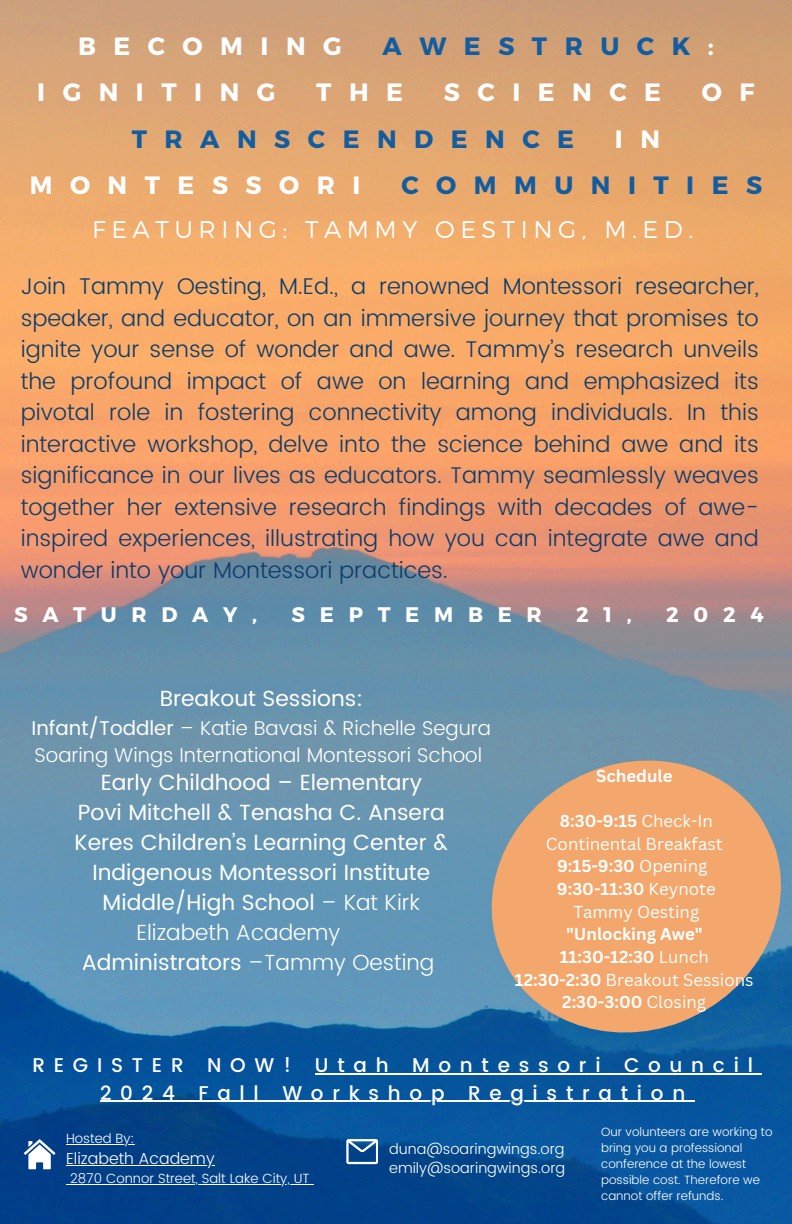
<style>
.page{position:relative;width:792px;height:1224px;background:#fff}
.page>*{position:absolute;margin:0;border:0;box-sizing:border-box;transform-origin:0 0}
.t1{font:700 25px "Montserrat";letter-spacing:.7em;color:#fff}
.t2{font:700 25px "Montserrat";letter-spacing:.7em;color:#125ca0}
.t3{font:300 24.2px "Montserrat";letter-spacing:.23em;color:#fff}
.t4{font:300 22.8px/31.6px "Poppins";color:#0d3d69;text-align:justify}
.t5{font:22px "Poppins";color:#fff}
.t6{font:300 22px "Poppins";color:#fff}
.t7{font:700 21px "Montserrat";letter-spacing:.7em;color:#fff}
.t8{font:300 20px/27px "Poppins";color:#fff}
.t9{font:500 19.8px "Poppins";letter-spacing:.44em;color:#fff}
.t10{font:700 16.8px "Canva Sans";color:#fff}
.t11{font:16.8px "Canva Sans";color:#fff}
.t12{font:300 16px "Poppins";color:#fff}
.t13{font:300 14.6px "Poppins";color:#fff}
.t14{font:300 13.4px "Poppins";color:#fff}
.t15{font:300 12px/15.8px "Poppins";color:#fff}
.s1{color:#fff}
.s2{font-weight:400}
.s3{font-weight:300}
.s4{font-weight:700}
</style>
<div class="page">
<img style="left:0;top:0;width:792px;height:1224px">
<svg style="left:24px;top:1139px;width:31px;height:30px"></svg>
<svg style="left:346px;top:1139px;width:32px;height:25px"></svg>
<hr style="left:66px;top:1144px;width:69px;height:1px;background:#fff">
<hr style="left:66px;top:1165px;width:149px;height:1px;background:#fff">
<hr style="left:70px;top:1184px;width:240px;height:1px;background:#fff">
<hr style="left:315px;top:1073px;width:447px;height:2px;background:#fff">
<hr style="left:100px;top:1101px;width:594px;height:1px;background:#fff">
<svg style="left:472px;top:741px;width:320px;height:311px;background:#b19883"></svg>
<h1 class="t1" style="left:78px;top:30px;width:265px">BECOMING</h1>
<h1 class="t2" style="left:383px;top:30px;width:333px">AWESTRUCK<span class="s1">:</span></h1>
<h1 class="t1" style="left:37px;top:76px;width:240px">IGNITING</h1>
<h1 class="t1" style="left:316px;top:76px;width:88px">THE</h1>
<h1 class="t1" style="left:444px;top:76px;width:219px">SCIENCE</h1>
<h1 class="t1" style="left:702px;top:76px;width:54px">O F</h1>
<h1 class="t2" style="left:132px;top:123px;width:444px">TRANSCENDENCE</h1>
<h1 class="t1" style="left:615px;top:123px;width:47px">I N</h1>
<h1 class="t1" style="left:30px;top:169px;width:332px">MONTESSORI</h1>
<h1 class="t2" style="left:401px;top:169px;width:362px">COMMUNITIES</h1>
<h2 class="t3" style="left:92px;top:213px;width:602px">FEATURING: TAMMY OESTING, M.ED.</h2>
<h3 class="t4" style="left:21px;top:271px;width:740px">Join Tammy Oesting, M.Ed., a renowned Montessori researcher, speaker, and educator, on an immersive journey that promises to ignite your sense of wonder and awe. Tammy’s research unveils the profound impact of awe on learning and emphasized its pivotal role in fostering connectivity among individuals. In this interactive workshop, delve into the science behind awe and its significance in our lives as educators. Tammy seamlessly weaves together her extensive research findings with decades of awe&shy;inspired experiences, illustrating how you can integrate awe and wonder into your Montessori practices.</h3>
<p class="t7" style="left:14px;top:601px;width:245px">SATURDAY,</p>
<p class="t7" style="left:292px;top:601px;width:252px">SEPTEMBER</p>
<p class="t7" style="left:576px;top:601px;width:57px">21,</p>
<p class="t7" style="left:666px;top:601px;width:99px">2024</p>
<h4 class="t5" style="left:160px;top:686px;width:205px">Breakout Sessions:</h4>
<h4 class="t8" style="left:32px;top:714px;width:461px"><span class="s2">Infant/Toddler</span> – Katie Bavasi &amp; Richelle Segura<br>Soaring Wings International Montessori School</h4>
<h4 class="t5" style="left:101px;top:770px;width:323px">Early Childhood – Elementary</h4>
<h4 class="t5" style="left:78px;top:800px;width:368px">Povi Mitchell &amp; Tenasha C. Ansera</h4>
<h4 class="t5" style="left:75px;top:830px;width:375px">Keres Children’s Learning Center &amp;</h4>
<h4 class="t5" style="left:93px;top:860px;width:339px">Indigenous Montessori Institute</h4>
<h4 class="t5" style="left:103px;top:890px;width:319px">Middle/High School <span class="s3">– Kat Kirk</span></h4>
<h4 class="t6" style="left:136px;top:920px;width:205px">Elizabeth Academy</h4>
<h4 class="t5" style="left:82px;top:950px;width:354px">Administrators <span class="s3">–Tammy Oesting</span></h4>
<p class="t10" style="left:596px;top:764px;width:78px">Schedule</p>
<p class="t10" style="left:560px;top:809px;width:154px">8:30-9:15 <span class="s2">Check-In</span></p>
<h5 class="t11" style="left:546px;top:832px;width:178px">Continental Breakfast</h5>
<p class="t10" style="left:557px;top:854px;width:152px">9:15-9:30 <span class="s2">Opening</span></p>
<p class="t10" style="left:557px;top:877px;width:160px">9:30-11:30 <span class="s2">Keynote</span></p>
<p class="t11" style="left:573px;top:900px;width:127px">Tammy Oesting</p>
<p class="t10" style="left:566px;top:922px;width:138px">"Unlocking Awe"</p>
<p class="t10" style="left:560px;top:945px;width:151px">11:30-12:30 <span class="s2">Lunch</span></p>
<p class="t11" style="left:515px;top:968px;width:240px"><span class="s4">12:30-2:30</span> Breakout Sessions</p>
<p class="t10" style="left:562px;top:990px;width:145px">2:30-3:00 <span class="s2">Closing</span></p>
<p class="t9" style="left:32px;top:1054px;width:722px">REGISTER NOW! Utah Montessori Council</p>
<p class="t9" style="left:100px;top:1081px;width:587px">2024 Fall Workshop Registration</p>
<p class="t14" style="left:66px;top:1131px;width:70px">Hosted By:</p>
<p class="t12" style="left:66px;top:1149px;width:150px">Elizabeth Academy</p>
<p class="t14" style="left:70px;top:1171px;width:241px">2870 Connor Street, Salt Lake City, UT</p>
<h6 class="t13" style="left:389px;top:1140px;width:177px">duna@soaringwings.org</h6>
<p class="t13" style="left:389px;top:1160px;width:178px">emily@soaringwings.org</p>
<p class="t15" style="left:601px;top:1124px;width:173px">Our volunteers are working to bring you a professional conference at the lowest possible cost. Therefore we cannot offer refunds.</p>
</div>
